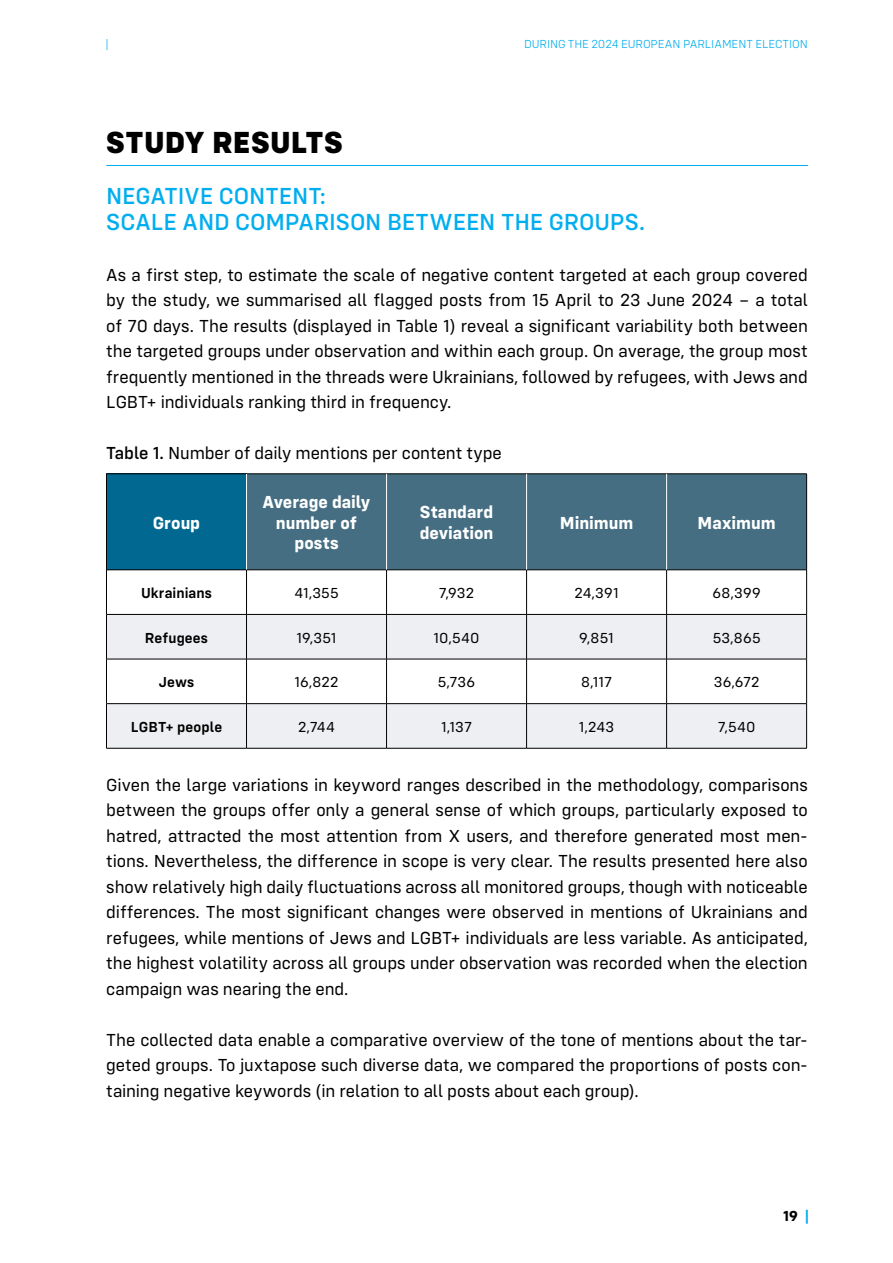
<style>
.page{position:relative;width:893px;height:1263px;background:#fff}
.page>*{position:absolute;margin:0;border:0;box-sizing:border-box;transform-origin:0 0}
.Heading_1{font:800 31.5px "Config";letter-spacing:.01em;color:#000}
.Heading_2{font:500 24px/25.5px "Config";letter-spacing:-.005em;color:#00aeef}
.t1{font:18px/25.5px "Config";letter-spacing:-.005em;color:#000;text-align:justify}
.t2{font:700 18px/20.7px "Config";letter-spacing:-.005em;color:#fff;text-align:center}
.t3{font:15px "Config";letter-spacing:.015em;color:#000}
.t4{font:600 15px "Config";letter-spacing:.005em;color:#000}
.t5{font:700 15px "Config";color:#000}
.t6{font:300 12px "Config";letter-spacing:-.005em;color:#00aeef}
.s1{font-weight:500}
.s2{color:#00aeef}
</style>
<div class="page">
<hr style="left:106px;top:165px;width:702px;height:1px;background:#00aeef">
<div style="left:106px;top:474px;width:141px;height:96px;background:#006891"></div>
<div style="left:247px;top:474px;width:559px;height:95px;background:#456e82"></div>
<div style="left:107px;top:615px;width:699px;height:44px;background:#edeff2"></div>
<div style="left:107px;top:704px;width:699px;height:44px;background:#edeff2"></div>
<hr style="left:106px;top:473px;width:141px;height:1px;background:#000">
<hr style="left:106px;top:474px;width:1px;height:96px;background:#000">
<hr style="left:247px;top:473px;width:140px;height:1px;background:#000">
<hr style="left:387px;top:473px;width:140px;height:1px;background:#000">
<hr style="left:527px;top:473px;width:140px;height:1px;background:#000">
<hr style="left:667px;top:473px;width:140px;height:1px;background:#000">
<hr style="left:806px;top:474px;width:1px;height:96px;background:#000">
<hr style="left:106px;top:569px;width:141px;height:1px;background:#000">
<hr style="left:106px;top:570px;width:1px;height:44px;background:#000">
<hr style="left:247px;top:569px;width:140px;height:1px;background:#000">
<hr style="left:246px;top:570px;width:1px;height:44px;background:#000">
<hr style="left:387px;top:569px;width:140px;height:1px;background:#000">
<hr style="left:386px;top:570px;width:1px;height:44px;background:#000">
<hr style="left:527px;top:569px;width:140px;height:1px;background:#000">
<hr style="left:526px;top:570px;width:1px;height:44px;background:#000">
<hr style="left:667px;top:569px;width:140px;height:1px;background:#000">
<hr style="left:666px;top:570px;width:1px;height:44px;background:#000">
<hr style="left:806px;top:570px;width:1px;height:44px;background:#000">
<hr style="left:106px;top:614px;width:141px;height:1px;background:#000">
<hr style="left:106px;top:615px;width:1px;height:44px;background:#000">
<hr style="left:247px;top:614px;width:140px;height:1px;background:#000">
<hr style="left:246px;top:615px;width:1px;height:44px;background:#000">
<hr style="left:387px;top:614px;width:140px;height:1px;background:#000">
<hr style="left:386px;top:615px;width:1px;height:44px;background:#000">
<hr style="left:527px;top:614px;width:140px;height:1px;background:#000">
<hr style="left:526px;top:615px;width:1px;height:44px;background:#000">
<hr style="left:667px;top:614px;width:140px;height:1px;background:#000">
<hr style="left:666px;top:615px;width:1px;height:44px;background:#000">
<hr style="left:806px;top:615px;width:1px;height:44px;background:#000">
<hr style="left:106px;top:659px;width:141px;height:1px;background:#000">
<hr style="left:106px;top:659px;width:1px;height:44px;background:#000">
<hr style="left:247px;top:659px;width:140px;height:1px;background:#000">
<hr style="left:246px;top:659px;width:1px;height:44px;background:#000">
<hr style="left:387px;top:659px;width:140px;height:1px;background:#000">
<hr style="left:386px;top:659px;width:1px;height:44px;background:#000">
<hr style="left:527px;top:659px;width:140px;height:1px;background:#000">
<hr style="left:526px;top:659px;width:1px;height:44px;background:#000">
<hr style="left:667px;top:659px;width:140px;height:1px;background:#000">
<hr style="left:666px;top:659px;width:1px;height:44px;background:#000">
<hr style="left:806px;top:659px;width:1px;height:44px;background:#000">
<hr style="left:106px;top:703px;width:141px;height:1px;background:#000">
<hr style="left:106px;top:704px;width:1px;height:44px;background:#000">
<hr style="left:247px;top:703px;width:140px;height:1px;background:#000">
<hr style="left:246px;top:704px;width:1px;height:44px;background:#000">
<hr style="left:387px;top:703px;width:140px;height:1px;background:#000">
<hr style="left:386px;top:704px;width:1px;height:44px;background:#000">
<hr style="left:527px;top:703px;width:140px;height:1px;background:#000">
<hr style="left:526px;top:704px;width:1px;height:44px;background:#000">
<hr style="left:667px;top:703px;width:140px;height:1px;background:#000">
<hr style="left:666px;top:704px;width:1px;height:44px;background:#000">
<hr style="left:806px;top:704px;width:1px;height:44px;background:#000">
<hr style="left:106px;top:748px;width:141px;height:1px;background:#000">
<hr style="left:247px;top:748px;width:140px;height:1px;background:#000">
<hr style="left:387px;top:748px;width:140px;height:1px;background:#000">
<hr style="left:527px;top:748px;width:140px;height:1px;background:#000">
<hr style="left:667px;top:748px;width:140px;height:1px;background:#000">
<hr style="left:246px;top:474px;width:1px;height:96px;background:#fff">
<hr style="left:386px;top:474px;width:1px;height:96px;background:#fff">
<hr style="left:526px;top:474px;width:1px;height:96px;background:#fff">
<hr style="left:666px;top:474px;width:1px;height:96px;background:#fff">
<p class="t6" style="left:105px;top:37px;width:5px">|</p>
<p class="t6" style="left:524px;top:37px;width:285px">DURING THE 2024 EUROPEAN PARLIAMENT ELECTION</p>
<p class="Heading_1" style="left:106px;top:123px;width:238px">STUDY RESULTS</p>
<p class="Heading_2" style="left:106px;top:183px;width:540px">NEGATIVE CONTENT:<br>SCALE AND COMPARISON BETWEEN THE GROUPS.</p>
<p class="t1" style="left:106px;top:262px;width:703px">As a first step, to estimate the scale of negative content targeted at each group covered by the study, we summarised all flagged posts from 15 April to 23 June 2024 – a total of 70 days. The results (displayed in Table 1) reveal a significant variability both between the targeted groups under observation and within each group. On average, the group most frequently mentioned in the threads were Ukrainians, followed by refugees, with Jews and LGBT+ individuals ranking third in frequency.</p>
<p class="t1" style="left:106px;top:440px;width:397px"><span class="s1">Table 1.</span> Number of daily mentions per content type</p>
<p class="t2" style="left:153px;top:512px;width:49px">Group</p>
<p class="t2" style="left:263px;top:491px;width:109px">Average daily number of posts</p>
<p class="t2" style="left:420px;top:502px;width:75px;text-align:left">Standard deviation</p>
<p class="t2" style="left:560px;top:512px;width:75px">Minimum</p>
<p class="t2" style="left:698px;top:512px;width:79px">Maximum</p>
<p class="t4" style="left:141px;top:584px;width:72px">Ukrainians</p>
<p class="t3" style="left:294px;top:584px;width:46px">41,355</p>
<p class="t3" style="left:439px;top:584px;width:37px">7,932</p>
<p class="t3" style="left:574px;top:584px;width:46px">24,391</p>
<p class="t3" style="left:713px;top:584px;width:50px">68,399</p>
<p class="t4" style="left:145px;top:628px;width:65px">Refugees</p>
<p class="t3" style="left:296px;top:629px;width:42px">19,351</p>
<p class="t3" style="left:434px;top:629px;width:47px">10,540</p>
<p class="t3" style="left:579px;top:629px;width:36px">9,851</p>
<p class="t3" style="left:713px;top:629px;width:49px">53,865</p>
<p class="t4" style="left:159px;top:673px;width:37px">Jews</p>
<p class="t3" style="left:295px;top:673px;width:45px">16,822</p>
<p class="t3" style="left:438px;top:673px;width:39px">5,736</p>
<p class="t3" style="left:581px;top:673px;width:32px">8,117</p>
<p class="t3" style="left:714px;top:673px;width:47px">36,672</p>
<p class="t4" style="left:131px;top:718px;width:93px">LGBT+ people</p>
<p class="t3" style="left:298px;top:718px;width:39px">2,744</p>
<p class="t3" style="left:441px;top:718px;width:32px">1,137</p>
<p class="t3" style="left:579px;top:718px;width:37px">1,243</p>
<p class="t3" style="left:718px;top:718px;width:39px">7,540</p>
<p class="t1" style="left:106px;top:772px;width:703px">Given the large variations in keyword ranges described in the methodology, comparisons between the groups offer only a general sense of which groups, particularly exposed to hatred, attracted the most attention from X users, and therefore generated most men&shy;tions. Nevertheless, the difference in scope is very clear. The results presented here also show relatively high daily fluctuations across all monitored groups, though with noticeable differences. The most significant changes were observed in mentions of Ukrainians and refugees, while mentions of Jews and LGBT+ individuals are less variable. As anticipated, the highest volatility across all groups under observation was recorded when the election campaign was nearing the end.</p>
<p class="t1" style="left:106px;top:1027px;width:703px">The collected data enable a comparative overview of the tone of mentions about the tar&shy;geted groups. To juxtapose such diverse data, we compared the proportions of posts con&shy;taining negative keywords (in relation to all posts about each group).</p>
<p class="t5" style="left:783px;top:1207px;width:28px">19 <span class="s2">|</span></p>
</div>
